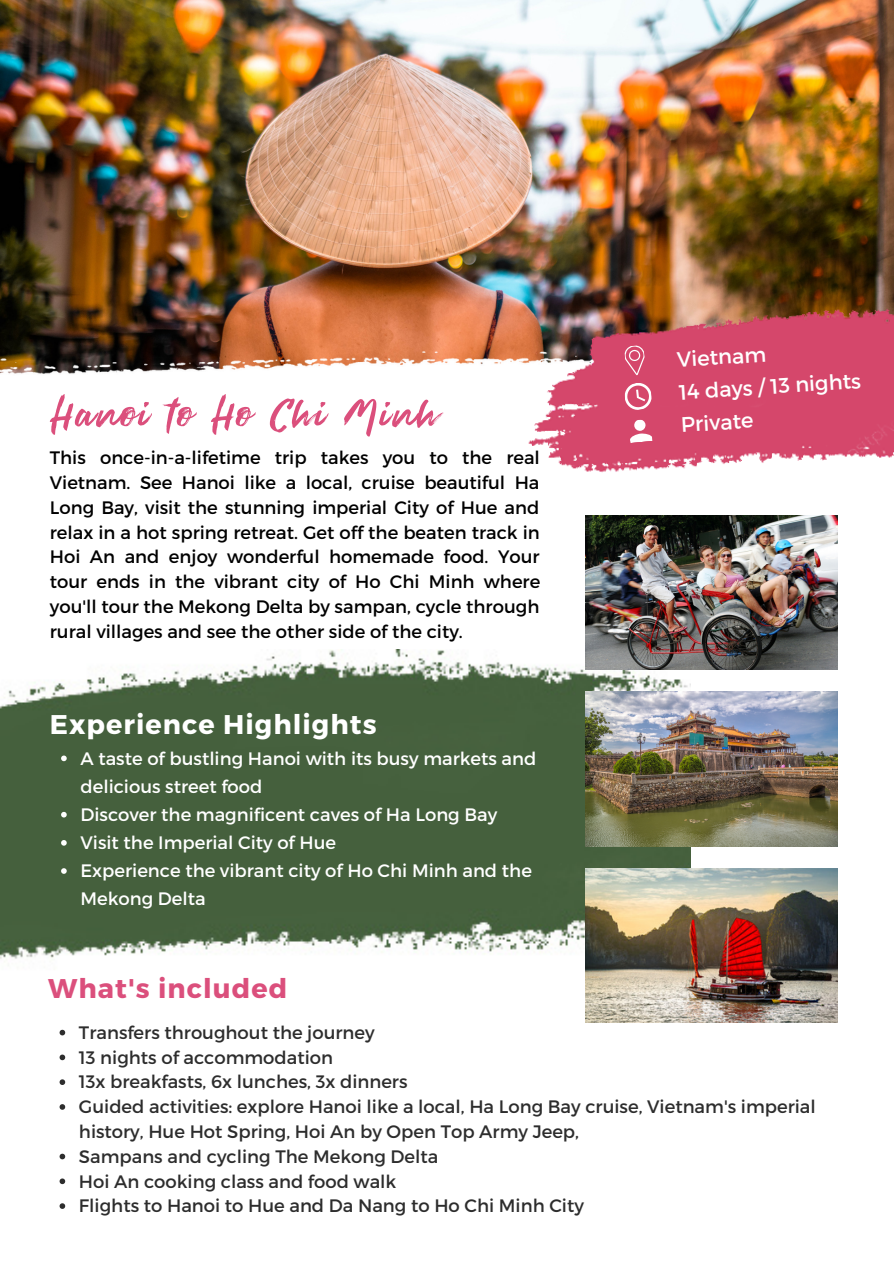
<style>
.page{position:relative;width:894px;height:1264px;background:#fff}
.page>*{position:absolute;margin:0;border:0;box-sizing:border-box;transform-origin:0 0}
.t1{font:54px "Brush Marker";letter-spacing:.04em;color:#db4f7c}
.t2{font:700 27px "Montserrat";letter-spacing:.04em;color:#fff}
.t3{font:700 27px "Montserrat";letter-spacing:.04em;color:#db4f7c}
.t4{font:21px "Montserrat";color:#fff}
.t5{font:18px/24.8px "Montserrat";color:#000;text-align:justify}
.t6{font:18px/24.8px "Montserrat";color:#2d2d2d}
.t7{font:18px/28.2px "Montserrat";color:#fff}
</style>
<div class="page">
<img style="left:0;top:0;width:893px;height:328px">
<img style="left:0;top:328px;width:503px;height:46px">
<img style="left:0;top:650px;width:690px;height:309px">
<img style="left:585px;top:515px;width:251px;height:154px">
<img style="left:585px;top:691px;width:251px;height:155px">
<img style="left:503px;top:296px;width:390px;height:177px">
<svg style="left:623px;top:344px;width:29px;height:67px"></svg>
<img style="left:585px;top:868px;width:251px;height:154px">
<svg style="left:628px;top:418px;width:24px;height:25px"></svg>
<svg style="left:60px;top:1029px;width:5px;height:6px"></svg>
<svg style="left:60px;top:1054px;width:5px;height:6px"></svg>
<svg style="left:60px;top:1079px;width:5px;height:5px"></svg>
<svg style="left:60px;top:1104px;width:5px;height:5px"></svg>
<svg style="left:60px;top:1153px;width:5px;height:6px"></svg>
<svg style="left:60px;top:1178px;width:5px;height:6px"></svg>
<svg style="left:60px;top:1203px;width:5px;height:5px"></svg>
<svg style="left:61px;top:755px;width:6px;height:6px"></svg>
<svg style="left:61px;top:811px;width:6px;height:6px"></svg>
<svg style="left:61px;top:840px;width:6px;height:5px"></svg>
<svg style="left:61px;top:868px;width:6px;height:5px"></svg>
<p class="t1" style="left:50px;top:385px;width:389px">Hanoi to Ho Chi Minh</p>
<p class="t5" style="left:50px;top:444px;width:492px">This once-in-a-lifetime trip takes you to the real Vietnam. See Hanoi like a local, cruise beautiful Ha Long Bay, visit the stunning imperial City of Hue and relax in a hot spring retreat. Get off the beaten track in Hoi An and enjoy wonderful homemade food. Your tour ends in the vibrant city of Ho Chi Minh where you'll tour the Mekong Delta by sampan, cycle through rural villages and see the other side of the city.</p>
<p class="t2" style="left:50px;top:707px;width:328px">Experience Highlights</p>
<p class="t7" style="left:80px;top:743px;width:457px">A taste of bustling Hanoi with its busy markets and delicious street food</p>
<p class="t7" style="left:80px;top:799px;width:418px">Discover the magnificent caves of Ha Long Bay</p>
<p class="t7" style="left:80px;top:827px;width:257px">Visit the Imperial City of Hue</p>
<p class="t7" style="left:80px;top:855px;width:453px">Experience the vibrant city of Ho Chi Minh and the<br>Mekong Delta</p>
<p class="t4" style="left:675px;top:346px;width:91px;rotate:-4deg">Vietnam</p>
<p class="t4" style="left:677px;top:379px;width:184px;rotate:-4deg">14 days / 13 nights</p>
<p class="t4" style="left:679px;top:411px;width:74px;rotate:-4deg">Private</p>
<p class="t3" style="left:48px;top:971px;width:240px">What's included</p>
<p class="t6" style="left:79px;top:1019px;width:297px">Transfers throughout the journey</p>
<p class="t6" style="left:79px;top:1043px;width:255px">13 nights of accommodation</p>
<p class="t6" style="left:79px;top:1068px;width:330px">13x breakfasts, 6x lunches, 3x dinners</p>
<p class="t6" style="left:79px;top:1093px;width:738px">Guided activities: explore Hanoi like a local, Ha Long Bay cruise, Vietnam's imperial history, Hue Hot Spring, Hoi An by Open Top Army Jeep,</p>
<p class="t6" style="left:79px;top:1142px;width:361px">Sampans and cycling The Mekong Delta</p>
<p class="t6" style="left:79px;top:1167px;width:319px">Hoi An cooking class and food walk</p>
<p class="t6" style="left:79px;top:1192px;width:506px">Flights to Hanoi to Hue and Da Nang to Ho Chi Minh City</p>
</div>
